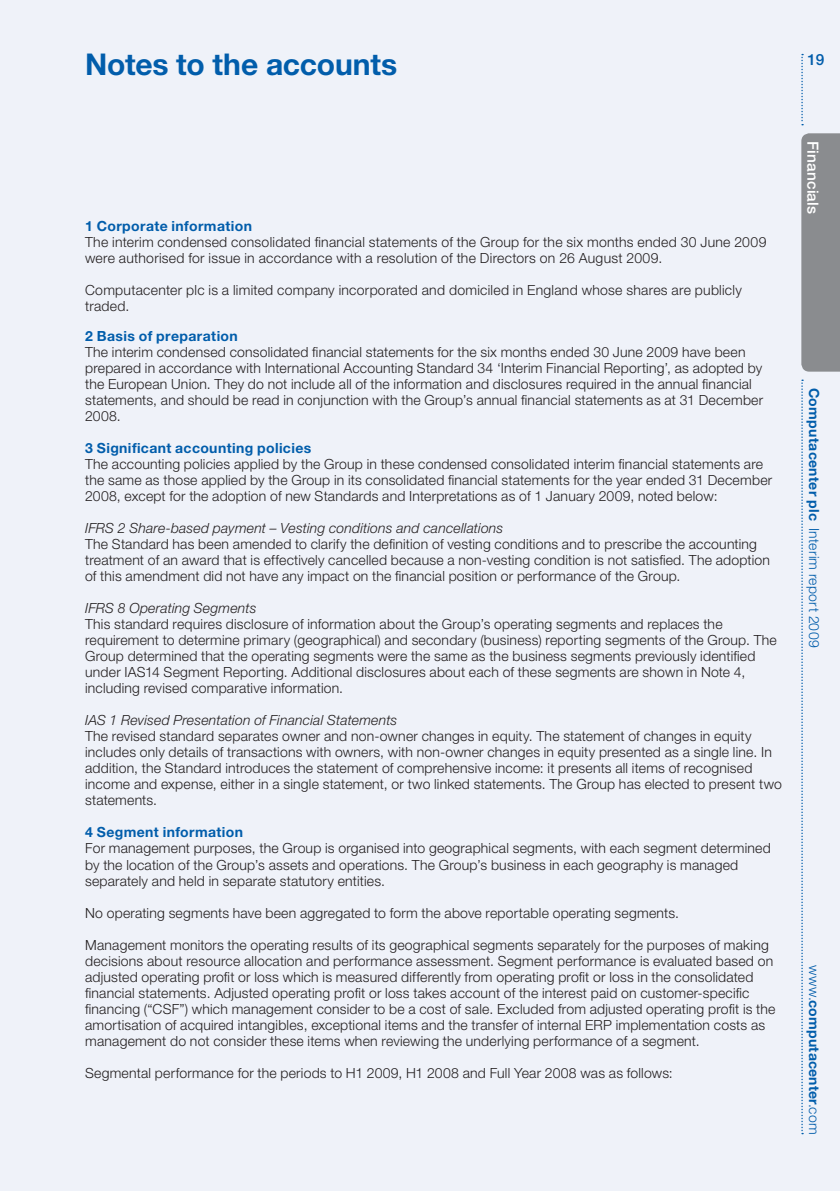
<style>
.page{position:relative;width:840px;height:1191px;background:#fff}
.page>*{position:absolute;margin:0;border:0;box-sizing:border-box;transform-origin:0 0}
.t1{font:700 30px "Helvetica Neue LT Std";color:#015dab}
.t2{font:500 15.4px "Helvetica Neue LT Std";letter-spacing:.005em;color:#fff}
.t3{font:500 15.4px "Helvetica Neue LT Std";color:#015dab}
.t4{font:300 14px/16px "Helvetica Neue LT Std";letter-spacing:.015em;color:#231f20}
.t5{font:italic 300 14px "Helvetica Neue LT Std";letter-spacing:.01em;color:#231f20}
.t6{font:700 14px "Helvetica Neue LT Std";letter-spacing:.025em;color:#015dab}
.t7{font:300 14px "Helvetica Neue LT Std";letter-spacing:.02em;color:#015dab}
.s1{font-weight:700}
.s2{font-weight:300}
</style>
<div class="page">
<div style="left:0;top:0;width:839px;height:1191px;background:#eff2f9"></div>
<div style="left:801px;top:133px;width:38px;height:239px;background:#8a8c8f"></div>
<svg style="left:801px;top:379px;width:1px;height:755px"></svg>
<svg style="left:801px;top:54px;width:1px;height:71px"></svg>
<h1 class="t1" style="left:85px;top:46px;width:313px">Notes to the accounts</h1>
<p class="t3" style="left:806px;top:50px;width:18px">19</p>
<p class="t6" style="left:85px;top:217px;width:168px">1 Corporate information</p>
<p class="t4" style="left:85px;top:234px;width:682px">The interim condensed consolidated financial statements of the Group for the six months ended 30 June 2009 were authorised for issue in accordance with a resolution of the Directors on 26 August 2009.</p>
<p class="t4" style="left:85px;top:282px;width:658px">Computacenter plc is a limited company incorporated and domiciled in England whose shares are publicly traded.</p>
<p class="t6" style="left:85px;top:327px;width:154px">2 Basis of preparation</p>
<p class="t4" style="left:85px;top:344px;width:679px">The interim condensed consolidated financial statements for the six months ended 30 June 2009 have been prepared in accordance with International Accounting Standard 34 ‘Interim Financial Reporting’, as adopted by the European Union. They do not include all of the information and disclosures required in the annual financial statements, and should be read in conjunction with the Group’s annual financial statements as at 31 December 2008.</p>
<p class="t6" style="left:85px;top:439px;width:227px">3 Significant accounting policies</p>
<p class="t4" style="left:85px;top:456px;width:688px">The accounting policies applied by the Group in these condensed consolidated interim financial statements are the same as those applied by the Group in its consolidated financial statements for the year ended 31 December<br>2008, except for the adoption of new Standards and Interpretations as of 1 January 2009, noted below:</p>
<p class="t5" style="left:85px;top:520px;width:419px">IFRS 2 Share-based payment – Vesting conditions and cancellations</p>
<p class="t4" style="left:85px;top:536px;width:686px">The Standard has been amended to clarify the definition of vesting conditions and to prescribe the accounting treatment of an award that is effectively cancelled because a non-vesting condition is not satisfied. The adoption of this amendment did not have any impact on the financial position or performance of the Group.</p>
<p class="t5" style="left:85px;top:600px;width:173px">IFRS 8 Operating Segments</p>
<p class="t4" style="left:85px;top:616px;width:692px">This standard requires disclosure of information about the Group’s operating segments and replaces the requirement to determine primary (geographical) and secondary (business) reporting segments of the Group. The Group determined that the operating segments were the same as the business segments previously identified under IAS14 Segment Reporting. Additional disclosures about each of these segments are shown in Note 4, including revised comparative information.</p>
<p class="t5" style="left:85px;top:712px;width:313px">IAS 1 Revised Presentation of Financial Statements</p>
<p class="t4" style="left:85px;top:728px;width:697px">The revised standard separates owner and non-owner changes in equity. The statement of changes in equity includes only details of transactions with owners, with non-owner changes in equity presented as a single line. In addition, the Standard introduces the statement of comprehensive income: it presents all items of recognised income and expense, either in a single statement, or two linked statements. The Group has elected to present two statements.</p>
<p class="t6" style="left:85px;top:824px;width:159px">4 Segment information</p>
<p class="t4" style="left:85px;top:840px;width:686px">For management purposes, the Group is organised into geographical segments, with each segment determined by the location of the Group’s assets and operations. The Group’s business in each geography is managed separately and held in separate statutory entities.</p>
<p class="t4" style="left:85px;top:904px;width:595px">No operating segments have been aggregated to form the above reportable operating segments.</p>
<p class="t4" style="left:85px;top:936px;width:691px">Management monitors the operating results of its geographical segments separately for the purposes of making decisions about resource allocation and performance assessment. Segment performance is evaluated based on adjusted operating profit or loss which is measured differently from operating profit or loss in the consolidated financial statements. Adjusted operating profit or loss takes account of the interest paid on customer-specific financing (“CSF”) which management consider to be a cost of sale. Excluded from adjusted operating profit is the amortisation of acquired intangibles, exceptional items and the transfer of internal ERP implementation costs as management do not consider these items when reviewing the underlying performance of a segment.</p>
<p class="t4" style="left:85px;top:1064px;width:589px">Segmental performance for the periods to H1 2009, H1 2008 and Full Year 2008 was as follows:</p>
<p class="t2" style="left:821px;top:141px;width:74px;rotate:90deg">Financials</p>
<p class="t7" style="left:822px;top:387px;width:261px;rotate:90deg"><span class="s1">Computacenter plc</span> Interim report 2009</p>
<p class="t6" style="left:822px;top:965px;width:171px;rotate:90deg"><span class="s2">www.</span>computacenter<span class="s2">.com</span></p>
</div>
